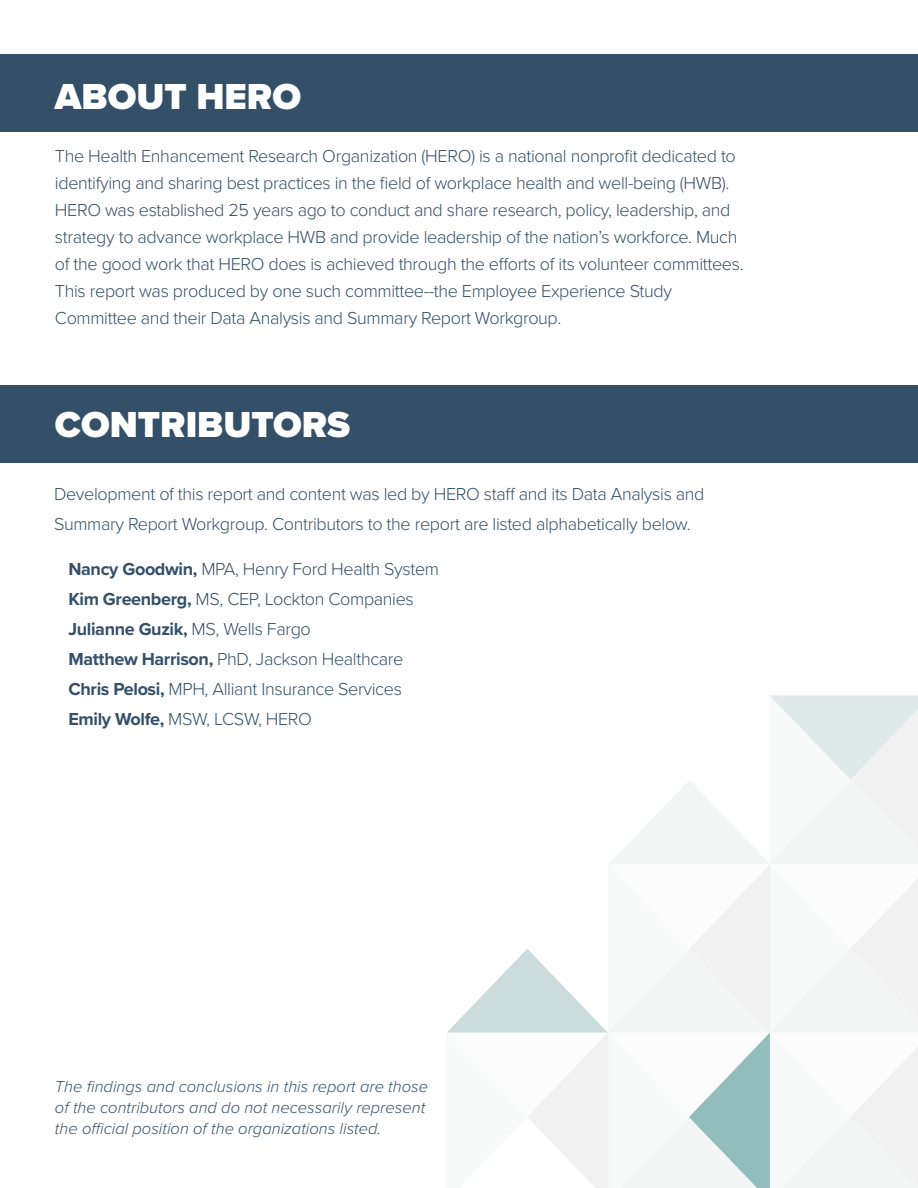
<style>
.page{position:relative;width:918px;height:1188px;background:#fff}
.page>*{position:absolute;margin:0;border:0;box-sizing:border-box;transform-origin:0 0}
.t1{font:900 37.5px "Proxima Nova";color:#fff}
.t2{font:300 18px/30px "Proxima Nova";letter-spacing:-.02em;color:#345069}
.t3{font:italic 300 16.5px/21px "Proxima Nova";color:#345069}
.s1{font-weight:700}
</style>
<div class="page">
<svg style="left:447px;top:695px;width:471px;height:493px"></svg>
<div style="left:0;top:54px;width:918px;height:78px;background:#345069"></div>
<div style="left:0;top:386px;width:918px;height:77px;background:#345069"></div>
<h1 class="t1" style="left:55px;top:68px;width:248px">ABOUT HERO</h1>
<p class="t2" style="left:55px;top:141px;width:690px;line-height:27px">The Health Enhancement Research Organization (HERO) is a national nonprofit dedicated to identifying and sharing best practices in the field of workplace health and well-being (HWB).<br>HERO was established 25 years ago to conduct and share research, policy, leadership, and strategy to advance workplace HWB and provide leadership of the nation’s workforce. Much of the good work that HERO does is achieved through the efforts of its volunteer committees.<br>This report was produced by one such committee--the Employee Experience Study Committee and their Data Analysis and Summary Report Workgroup.</p>
<h1 class="t1" style="left:55px;top:397px;width:297px">CONTRIBUTORS</h1>
<p class="t2" style="left:54px;top:478px;width:652px">Development of this report and content was led by HERO staff and its Data Analysis and<br>Summary Report Workgroup. Contributors to the report are listed alphabetically below.</p>
<p class="t2" style="left:68px;top:553px;width:372px"><span class="s1">Nancy Goodwin,</span> MPA, Henry Ford Health System <span class="s1">Kim Greenberg,</span> MS, CEP, Lockton Companies <span class="s1">Julianne Guzik,</span> MS, Wells Fargo<br><span class="s1">Matthew Harrison,</span> PhD, Jackson Healthcare <span class="s1">Chris Pelosi,</span> MPH, Alliant Insurance Services <span class="s1">Emily Wolfe,</span> MSW, LCSW, HERO</p>
<p class="t3" style="left:55px;top:1075px;width:375px">The findings and conclusions in this report are those of the contributors and do not necessarily represent the official position of the organizations listed.</p>
</div>
